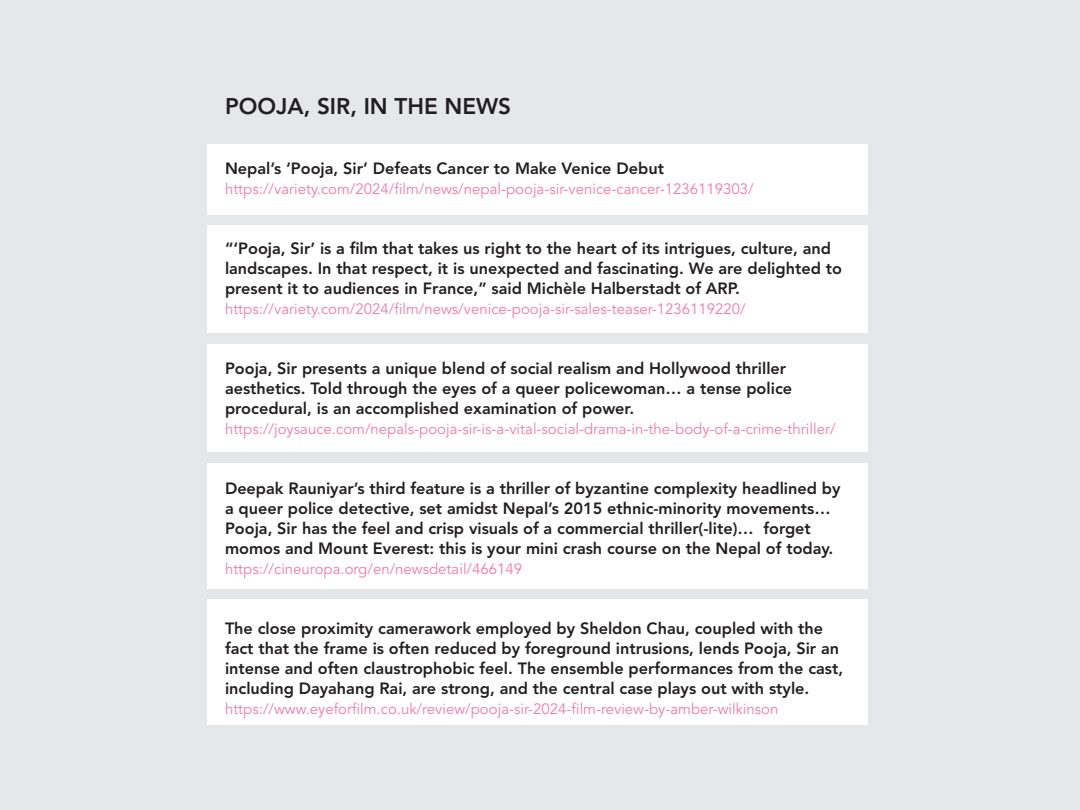
<style>
.page{position:relative;width:1080px;height:810px;background:#e6e7e9}
.page>*{position:absolute;margin:0;border:0;box-sizing:border-box;transform-origin:0 0}
.headine1{font:800 22.5px "Avenir LT Std";color:#231f20}
.subhead2{font:800 16.25px/20px "Avenir LT Std";color:#231f20}
.bodytext{font:15px "Avenir LT Std";color:#f27aab}
</style>
<div class="page">
<div style="left:207px;top:144px;width:661px;height:70px;background:#fff"></div>
<div style="left:207px;top:225px;width:661px;height:108px;background:#fff"></div>
<div style="left:207px;top:344px;width:661px;height:108px;background:#fff"></div>
<div style="left:207px;top:463px;width:661px;height:126px;background:#fff"></div>
<div style="left:207px;top:599px;width:661px;height:126px;background:#fff"></div>
<p class="headine1" style="left:225px;top:92px;width:288px">POOJA, SIR, IN THE NEWS</p>
<p class="subhead2" style="left:225px;top:158px;width:440px">Nepal’s ‘Pooja, Sir’ Defeats Cancer to Make Venice Debut</p>
<p class="bodytext" style="left:225px;top:180px;width:530px">https://variety.com/2024/film/news/nepal-pooja-sir-venice-cancer-1236119303/</p>
<p class="subhead2" style="left:225px;top:238px;width:618px">“‘Pooja, Sir’ is a film that takes us right to the heart of its intrigues, culture, and landscapes. In that respect, it is unexpected and fascinating. We are delighted to present it to audiences in France,” said Michèle Halberstadt of ARP.</p>
<p class="bodytext" style="left:225px;top:300px;width:522px">https://variety.com/2024/film/news/venice-pooja-sir-sales-teaser-1236119220/</p>
<p class="subhead2" style="left:225px;top:358px;width:569px">Pooja, Sir presents a unique blend of social realism and Hollywood thriller aesthetics. Told through the eyes of a queer policewoman… a tense police procedural, is an accomplished examination of power.</p>
<p class="bodytext" style="left:225px;top:420px;width:612px">https://joysauce.com/nepals-pooja-sir-is-a-vital-social-drama-in-the-body-of-a-crime-thriller/</p>
<p class="subhead2" style="left:225px;top:478px;width:617px">Deepak Rauniyar’s third feature is a thriller of byzantine complexity headlined by a queer police detective, set amidst Nepal’s 2015 ethnic-minority movements… Pooja, Sir has the feel and crisp visuals of a commercial thriller(-lite)… forget momos and Mount Everest: this is your mini crash course on the Nepal of today.</p>
<p class="bodytext" style="left:225px;top:560px;width:299px">https://cineuropa.org/en/newsdetail/466149</p>
<p class="subhead2" style="left:225px;top:618px;width:620px">The close proximity camerawork employed by Sheldon Chau, coupled with the fact that the frame is often reduced by foreground intrusions, lends Pooja, Sir an intense and often claustrophobic feel. The ensemble performances from the cast, including Dayahang Rai, are strong, and the central case plays out with style.</p>
<p class="bodytext" style="left:225px;top:700px;width:555px">https://www.eyeforfilm.co.uk/review/pooja-sir-2024-film-review-by-amber-wilkinson</p>
</div>
